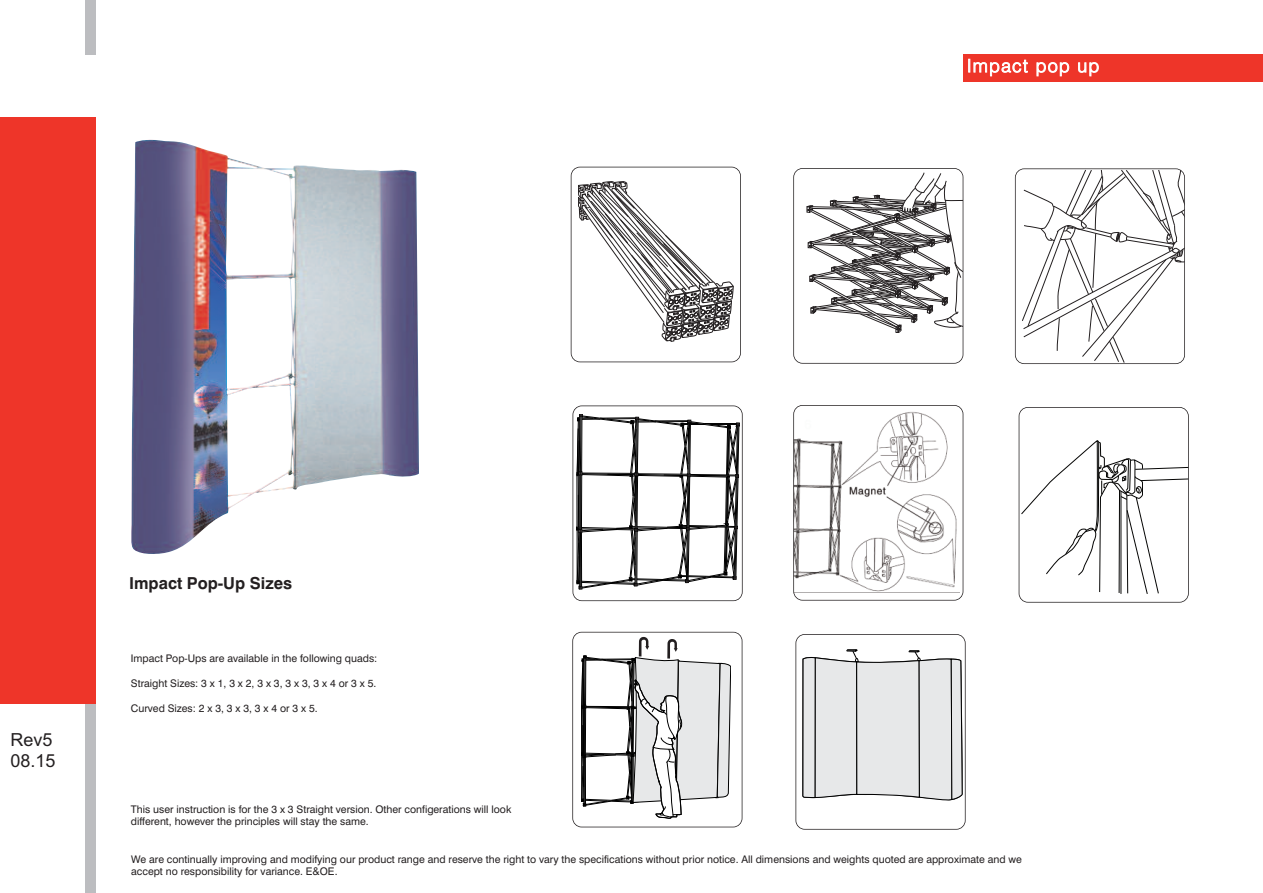
<style>
.page{position:relative;width:1263px;height:893px;background:#fff}
.page>*{position:absolute;margin:0;border:0;box-sizing:border-box;transform-origin:0 0}
.t1{font:300 18px "Swiss 721 BT";letter-spacing:.085em;color:#fff}
.t2{font:18px/21.6px "Arial";color:#231f20}
.t3{font:700 16.5px "Swiss 721 BT";color:#231f20}
.t4{font:10.5px/12.6px "Swiss 721 BT";color:#231f20}
.t5{font:10.5px "Swiss 721 BT";letter-spacing:.275em;color:#231f20}
</style>
<div class="page">
<div style="left:85px;top:0;width:10px;height:893px;background:#bcbdc0"></div>
<div style="left:0;top:55px;width:95px;height:648px;background:#ee3529"></div>
<img style="left:0;top:55px;width:964px;height:61px">
<div style="left:964px;top:55px;width:299px;height:27px;background:#ee3529"></div>
<div style="left:967px;top:54px;width:183px;height:28px;background:#ee3529"></div>
<img style="left:131px;top:139px;width:288px;height:415px">
<svg style="left:578px;top:181px;width:155px;height:160px"></svg>
<div style="left:571px;top:167px;width:170px;height:195px;border:2px solid #231f20;border-radius:9px"></div>
<svg style="left:807px;top:173px;width:156px;height:160px"></svg>
<div style="left:793px;top:168px;width:170px;height:196px;border:2px solid #231f20;border-radius:9px"></div>
<svg style="left:1022px;top:171px;width:162px;height:192px"></svg>
<div style="left:1015px;top:168px;width:170px;height:196px;border:2px solid #231f20;border-radius:9px"></div>
<svg style="left:576px;top:414px;width:164px;height:175px"></svg>
<div style="left:572px;top:405px;width:171px;height:196px;border:2px solid #231f20;border-radius:9px"></div>
<img style="left:796px;top:412px;width:163px;height:181px">
<div style="left:793px;top:405px;width:170px;height:196px;border:2px solid #231f20;border-radius:9px"></div>
<svg style="left:1022px;top:440px;width:164px;height:154px"></svg>
<div style="left:1019px;top:407px;width:170px;height:196px;border:2px solid #231f20;border-radius:9px"></div>
<svg style="left:581px;top:637px;width:150px;height:181px"></svg>
<div style="left:572px;top:632px;width:170px;height:195px;border:2px solid #231f20;border-radius:9px"></div>
<svg style="left:803px;top:650px;width:159px;height:150px;background:#dcddde"></svg>
<div style="left:795px;top:634px;width:170px;height:196px;border:2px solid #231f20;border-radius:9px"></div>
<h1 class="t1" style="left:967px;top:59px;width:133px">Impact pop up</h1>
<h1 class="t2" style="left:11px;top:728px;width:47px">Rev5<br>08.15</h1>
<h2 class="t3" style="left:129px;top:577px;width:165px">Impact Pop-Up Sizes</h2>
<p class="t4" style="left:131px;top:652px;width:248px">Impact Pop-Ups are available in the following quads:</p>
<p class="t5" style="left:131px;top:679px;width:247px">StraightSizes:3x1,3x2,3x3,3x3,3x4or3x5.</p>
<p class="t4" style="left:131px;top:703px;width:188px">Curved Sizes: 2 x 3, 3 x 3, 3 x 4 or 3 x 5.</p>
<p class="t4" style="left:131px;top:804px;width:382px">This user instruction is for the 3 x 3 Straight version. Other configerations will look different, however the principles will stay the same.</p>
<p class="t4" style="left:131px;top:853px;width:892px">We are continually improving and modifying our product range and reserve the right to vary the specifications without prior notice. All dimensions and weights quoted are approximate and we accept no responsibility for variance. E&amp;OE.</p>
</div>
